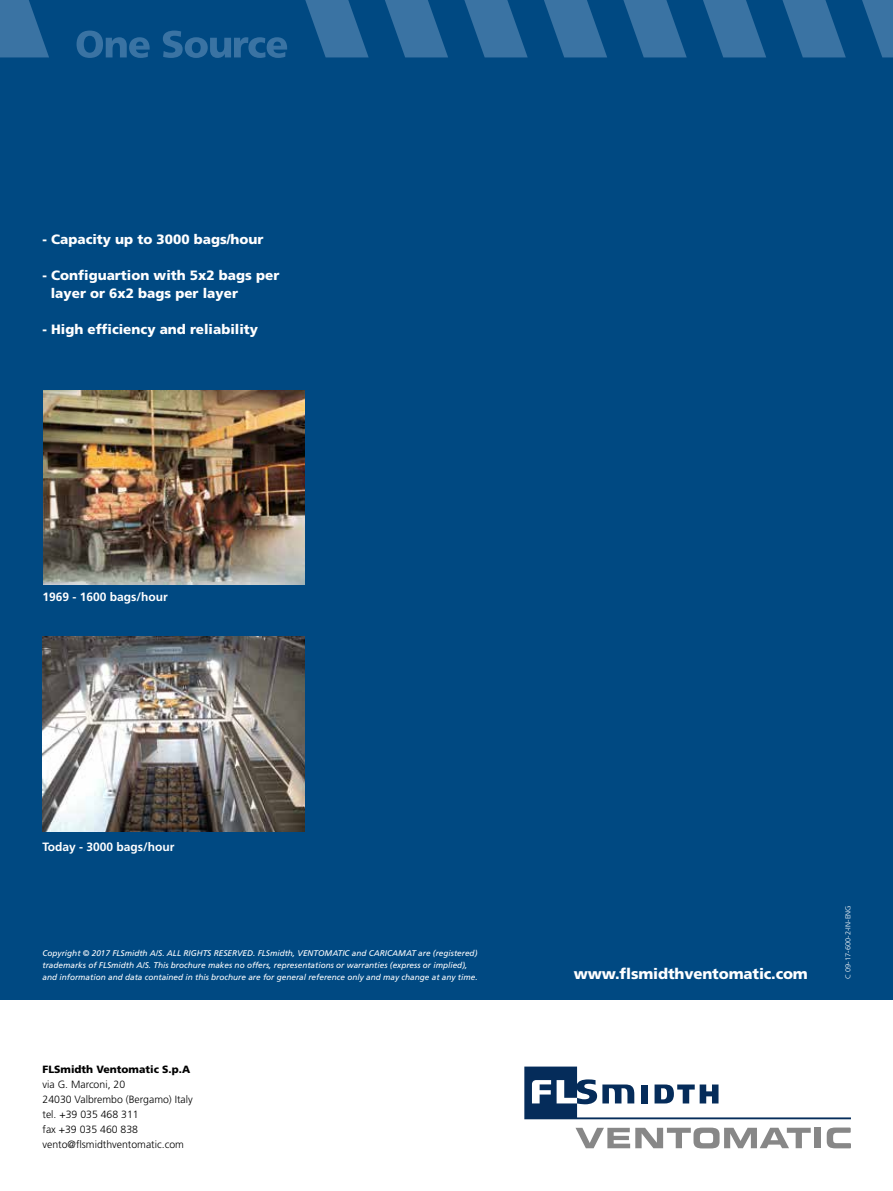
<style>
.page{position:relative;width:893px;height:1191px;background:#fff}
.page>*{position:absolute;margin:0;border:0;box-sizing:border-box;transform-origin:0 0}
.t1{font:900 15px "Frutiger LT Std";letter-spacing:-.01em;color:#fff}
.t2{font:900 13.5px/18px "Frutiger LT Std";color:#fff}
.t3{font:700 12px "Frutiger LT Std";color:#fff}
.t4{font:300 10.5px/15px "Frutiger LT Std";color:#000}
.t5{font:900 10.5px "Frutiger LT Std";color:#000}
.t6{font:italic 8.25px/12px "Frutiger LT Std";color:#fff}
.t7{font:300 7.2px "Frutiger LT Std";color:#fff;scale:1.05 1}
</style>
<div class="page">
<div style="left:0;top:0;width:893px;height:999px;background:#004982"></div>
<svg style="left:77px;top:31px;width:73px;height:27px"></svg>
<svg style="left:163px;top:31px;width:124px;height:27px"></svg>
<svg style="left:544px;top:0;width:63px;height:57px"></svg>
<svg style="left:385px;top:0;width:63px;height:57px"></svg>
<svg style="left:703px;top:0;width:63px;height:57px"></svg>
<svg style="left:305px;top:0;width:64px;height:57px"></svg>
<svg style="left:0;top:0;width:49px;height:57px"></svg>
<svg style="left:623px;top:0;width:64px;height:57px"></svg>
<svg style="left:464px;top:0;width:64px;height:57px"></svg>
<svg style="left:782px;top:0;width:64px;height:57px"></svg>
<svg style="left:862px;top:0;width:31px;height:57px"></svg>
<svg style="left:524px;top:1066px;width:327px;height:53px"></svg>
<div style="left:815px;top:1127px;width:6px;height:21px;background:#878787"></div>
<svg style="left:575px;top:1127px;width:236px;height:21px"></svg>
<svg style="left:827px;top:1127px;width:24px;height:21px"></svg>
<img style="left:42px;top:636px;width:262px;height:196px">
<img style="left:43px;top:390px;width:261px;height:195px">
<h2 class="t2" style="left:43px;top:230px;width:223px">- Capacity up to 3000 bags/hour</h2>
<h2 class="t2" style="left:51px;top:266px;width:230px;text-indent:-8px">- Configuartion with 5x2 bags per layer or 6x2 bags per layer</h2>
<h2 class="t2" style="left:43px;top:320px;width:217px">- High efficiency and reliability</h2>
<h3 class="t3" style="left:43px;top:590px;width:127px">1969 - 1600 bags/hour</h3>
<h3 class="t3" style="left:43px;top:840px;width:134px">Today - 3000 bags/hour</h3>
<p class="t6" style="left:43px;top:946px;width:437px">Copyright © 2017 FLSmidth A/S. ALL RIGHTS RESERVED. FLSmidth, VENTOMATIC and CARICAMAT are (registered) trademarks of FLSmidth A/S. This brochure makes no offers, representations or warranties (express or implied), and information and data contained in this brochure are for general reference only and may change at any time.</p>
<p class="t5" style="left:43px;top:1063px;width:149px">FLSmidth Ventomatic S.p.A</p>
<p class="t4" style="left:43px;top:1077px;width:152px">via G. Marconi, 20<br>24030 Valbrembo (Bergamo) Italy tel. +39 035 468 311<br>fax +39 035 460 838 vento@flsmidthventomatic.com</p>
<h1 class="t1" style="left:574px;top:964px;width:235px">www.flsmidthventomatic.com</h1>
<p class="t7" style="left:844px;top:979px;width:72px;rotate:-90deg">C 09-17-600-2-IN-ENG</p>
</div>
